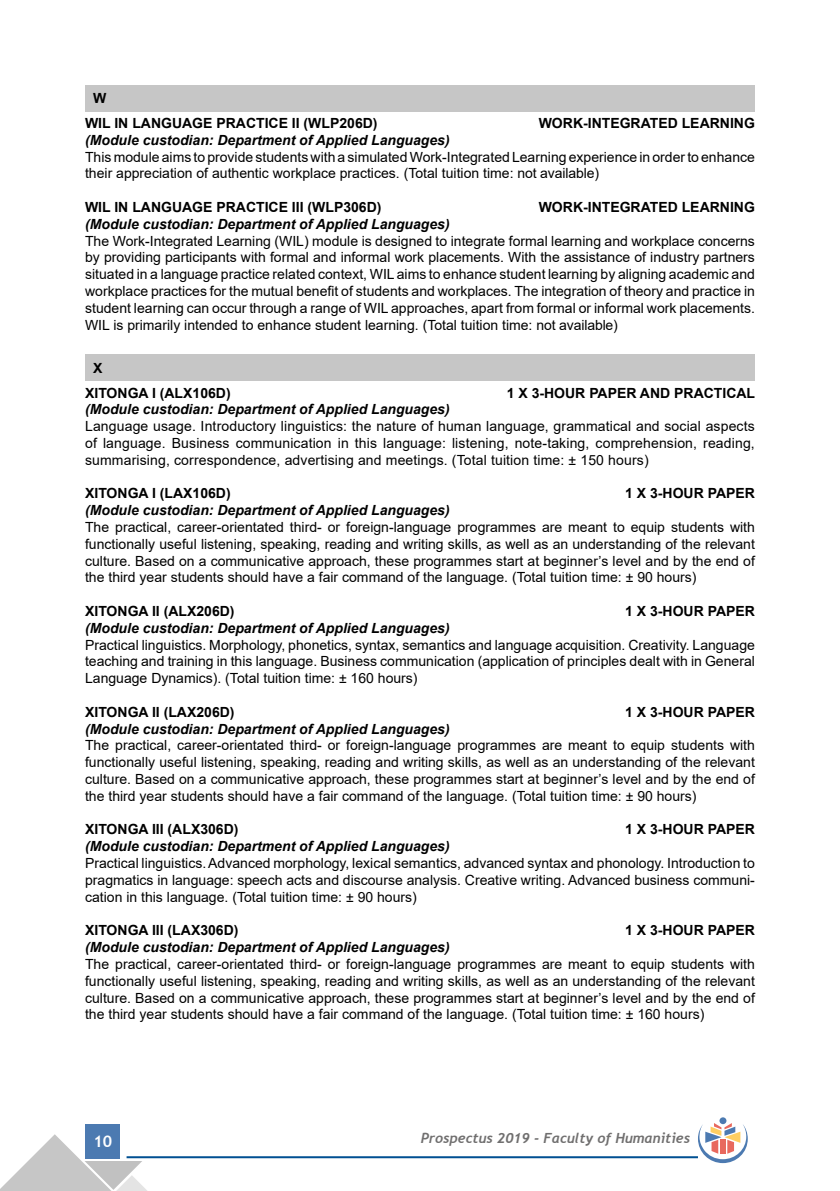
<style>
.page{position:relative;width:840px;height:1191px;background:#fff}
.page>*{position:absolute;margin:0;border:0;box-sizing:border-box;transform-origin:0 0}
.t1{font:700 16px "Trebuchet MS";color:#fff}
.t2{font:14px/16.8px "Arial";color:#000;text-align:justify}
.t3{font:italic 700 14px "Arial";color:#000}
.t4{font:700 14px/24.8px "Arial";color:#000}
.t5{font:italic 700 14px "Trebuchet";color:#706f6f}
</style>
<div class="page">
<div style="left:86px;top:1124px;width:34px;height:34px;background:#4c7ab1"></div>
<hr style="left:126px;top:1156px;width:571px;height:2px;background:#005092">
<svg style="left:0;top:1134px;width:148px;height:57px"></svg>
<div style="left:719px;top:1117px;width:7px;height:7px;background:#4c7ab1;border-radius:50%"></div>
<svg style="left:697px;top:1123px;width:50px;height:40px"></svg>
<div style="left:85px;top:85px;width:669px;height:26px;background:#c6c6c6"></div>
<div style="left:85px;top:354px;width:669px;height:27px;background:#c6c6c6"></div>
<p class="t4" style="left:85px;top:86px;width:294px;text-indent:8px">W<br>WIL IN LANGUAGE PRACTICE II (WLP206D)</p>
<p class="t4" style="left:538px;top:111px;width:217px">WORK-INTEGRATED LEARNING</p>
<p class="t3" style="left:85px;top:131px;width:366px">(Module custodian: Department of Applied Languages)</p>
<p class="t2" style="left:85px;top:148px;width:671px">This module aims to provide students with a simulated Work-Integrated Learning experience in order to enhance their appreciation of authentic workplace practices. (Total tuition time: not available)</p>
<p class="t4" style="left:85px;top:195px;width:298px">WIL IN LANGUAGE PRACTICE III (WLP306D)</p>
<p class="t4" style="left:538px;top:195px;width:217px">WORK-INTEGRATED LEARNING</p>
<p class="t3" style="left:85px;top:215px;width:366px">(Module custodian: Department of Applied Languages)</p>
<p class="t2" style="left:85px;top:232px;width:671px">The Work-Integrated Learning (WIL) module is designed to integrate formal learning and workplace concerns by providing participants with formal and informal work placements. With the assistance of industry partners situated in a language practice related context, WIL aims to enhance student learning by aligning academic and workplace practices for the mutual benefit of students and workplaces. The integration of theory and practice in student learning can occur through a range of WIL approaches, apart from formal or informal work placements.<br>WIL is primarily intended to enhance student learning. (Total tuition time: not available)</p>
<p class="t4" style="left:85px;top:355px;width:147px;text-indent:8px">X<br>XITONGA I (ALX106D)</p>
<p class="t4" style="left:506px;top:380px;width:250px">1 X 3-HOUR PAPER AND PRACTICAL</p>
<p class="t3" style="left:85px;top:400px;width:366px">(Module custodian: Department of Applied Languages)</p>
<p class="t2" style="left:85px;top:418px;width:671px">Language usage. Introductory linguistics: the nature of human language, grammatical and social aspects of language. Business communication in this language: listening, note-taking, comprehension, reading, summarising, correspondence, advertising and meetings. (Total tuition time: ± 150 hours)</p>
<p class="t4" style="left:85px;top:481px;width:147px">XITONGA I (LAX106D)</p>
<p class="t4" style="left:624px;top:481px;width:131px">1 X 3-HOUR PAPER</p>
<p class="t3" style="left:85px;top:501px;width:366px">(Module custodian: Department of Applied Languages)</p>
<p class="t2" style="left:85px;top:518px;width:671px">The practical, career-orientated third- or foreign-language programmes are meant to equip students with functionally useful listening, speaking, reading and writing skills, as well as an understanding of the relevant culture. Based on a communicative approach, these programmes start at beginner’s level and by the end of the third year students should have a fair command of the language. (Total tuition time: ± 90 hours)</p>
<p class="t4" style="left:85px;top:599px;width:151px">XITONGA II (ALX206D)</p>
<p class="t4" style="left:624px;top:599px;width:131px">1 X 3-HOUR PAPER</p>
<p class="t3" style="left:85px;top:618px;width:366px">(Module custodian: Department of Applied Languages)</p>
<p class="t2" style="left:85px;top:636px;width:671px">Practical linguistics. Morphology, phonetics, syntax, semantics and language acquisition. Creativity. Language teaching and training in this language. Business communication (application of principles dealt with in General Language Dynamics). (Total tuition time: ± 160 hours)</p>
<p class="t4" style="left:85px;top:699px;width:151px">XITONGA II (LAX206D)</p>
<p class="t4" style="left:624px;top:699px;width:131px">1 X 3-HOUR PAPER</p>
<p class="t3" style="left:85px;top:719px;width:366px">(Module custodian: Department of Applied Languages)</p>
<p class="t2" style="left:85px;top:737px;width:671px">The practical, career-orientated third- or foreign-language programmes are meant to equip students with functionally useful listening, speaking, reading and writing skills, as well as an understanding of the relevant culture. Based on a communicative approach, these programmes start at beginner’s level and by the end of the third year students should have a fair command of the language. (Total tuition time: ± 90 hours)</p>
<p class="t4" style="left:85px;top:817px;width:155px">XITONGA III (ALX306D)</p>
<p class="t4" style="left:624px;top:817px;width:131px">1 X 3-HOUR PAPER</p>
<p class="t3" style="left:85px;top:837px;width:366px">(Module custodian: Department of Applied Languages)</p>
<p class="t2" style="left:85px;top:854px;width:671px">Practical linguistics. Advanced morphology, lexical semantics, advanced syntax and phonology. Introduction to pragmatics in language: speech acts and discourse analysis. Creative writing. Advanced business communi&shy;cation in this language. (Total tuition time: ± 90 hours)</p>
<p class="t4" style="left:85px;top:918px;width:155px">XITONGA III (LAX306D)</p>
<p class="t4" style="left:624px;top:918px;width:131px">1 X 3-HOUR PAPER</p>
<p class="t3" style="left:85px;top:938px;width:366px">(Module custodian: Department of Applied Languages)</p>
<p class="t2" style="left:85px;top:955px;width:671px">The practical, career-orientated third- or foreign-language programmes are meant to equip students with functionally useful listening, speaking, reading and writing skills, as well as an understanding of the relevant culture. Based on a communicative approach, these programmes start at beginner’s level and by the end of the third year students should have a fair command of the language. (Total tuition time: ± 160 hours)</p>
<p class="t1" style="left:93px;top:1131px;width:20px">10</p>
<p class="t5" style="left:420px;top:1129px;width:271px">Prospectus 2019 - Faculty of Humanities</p>
</div>
